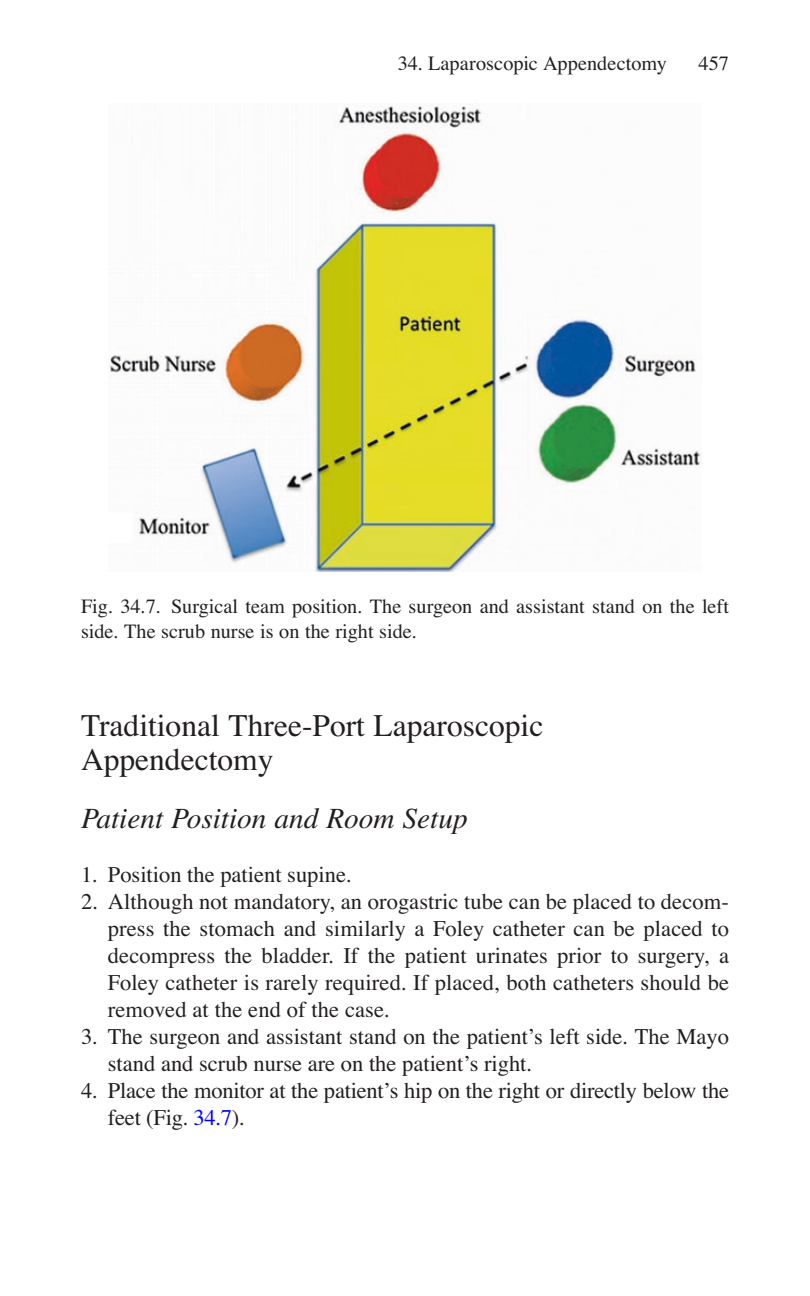
<style>
.page{position:relative;width:810px;height:1296px;background:#fff}
.page>*{position:absolute;margin:0;border:0;box-sizing:border-box;transform-origin:0 0}
.t1{font:31.5px/33.8px "Cpgbpp Skmbds Times";color:#231f20}
.t2{font:italic 29.25px "Mwpxjd Bxhply Times";color:#231f20}
.t3{font:22.5px/27px "Cpgbpp Skmbds Times";color:#231f20}
.t4{font:20.25px/24.8px "Cpgbpp Skmbds Times";color:#231f20}
.t5{font:20.25px "Nbcgrp Pwqwlf Times";color:#231f20}
.s1{color:#0000fa}
</style>
<div class="page">
<img style="left:109px;top:104px;width:593px;height:467px">
<p class="t5" style="left:398px;top:54px;width:271px">34. Laparoscopic Appendectomy</p>
<p class="t4" style="left:699px;top:52px;width:32px">457</p>
<p class="t4" style="left:81px;top:596px;width:650px">Fig. 34.7. Surgical team position. The surgeon and assistant stand on the left side. The scrub nurse is on the right side.</p>
<h1 class="t1" style="left:81px;top:711px;width:464px">Traditional Three-Port Laparoscopic<br>Appendectomy</h1>
<h2 class="t2" style="left:81px;top:802px;width:388px">Patient Position and Room Setup</h2>
<p class="t3" style="left:81px;top:863px;width:272px">1. Position the patient supine.</p>
<p class="t3" style="left:108px;top:890px;width:623px;text-align:justify;text-indent:-27px">2. Although not mandatory, an orogastric tube can be placed to decom&shy;press the stomach and similarly a Foley catheter can be placed to decompress the bladder. If the patient urinates prior to surgery, a Foley catheter is rarely required. If placed, both catheters should be removed at the end of the case.</p>
<p class="t3" style="left:108px;top:1025px;width:623px;text-indent:-27px">3. The surgeon and assistant stand on the patient’s left side. The Mayo stand and scrub nurse are on the patient’s right.</p>
<p class="t3" style="left:108px;top:1079px;width:623px;text-indent:-27px">4. Place the monitor at the patient’s hip on the right or directly below the feet (Fig. <span class="s1">34.7</span>).</p>
</div>
